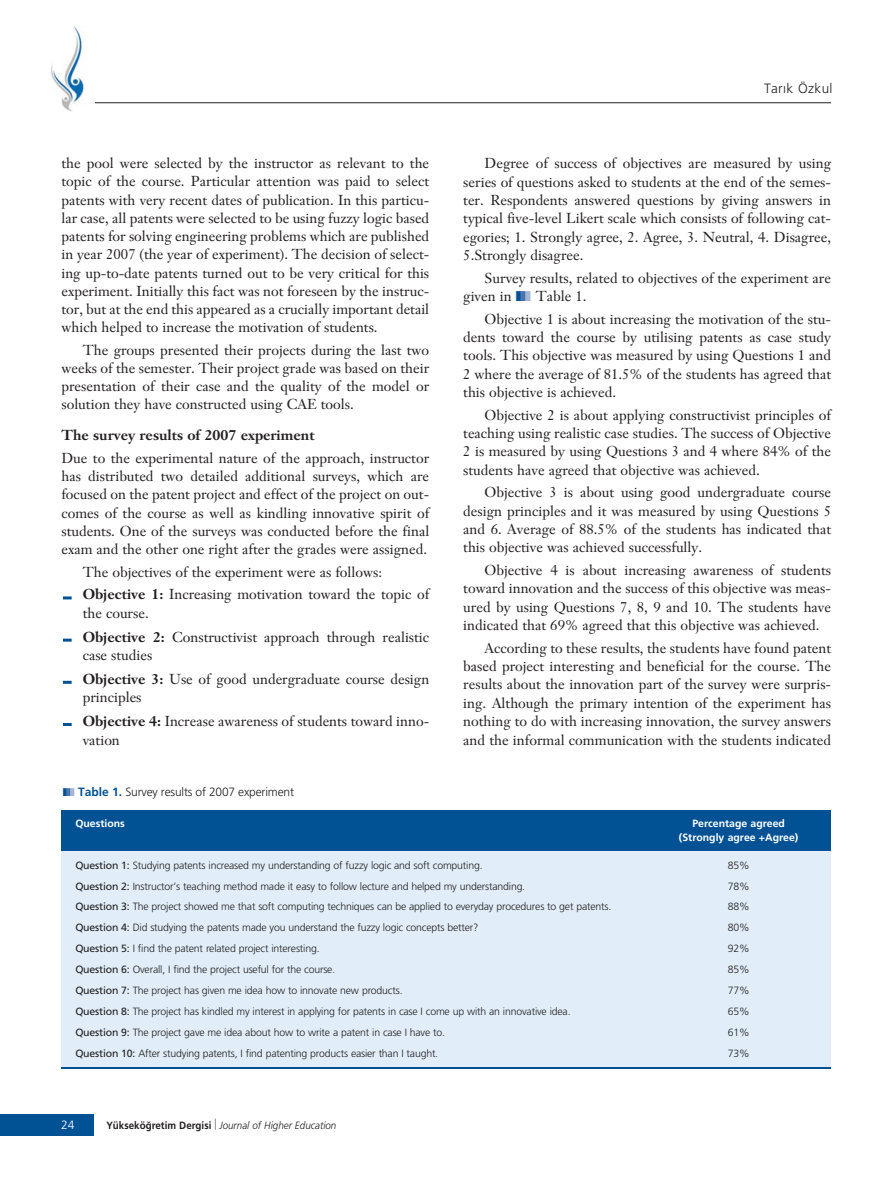
<style>
.page{position:relative;width:893px;height:1191px;background:#fff}
.page>*{position:absolute;margin:0;border:0;box-sizing:border-box;transform-origin:0 0}
.t1{font:14.25px/18.3px "Janson Text";color:#231f20;text-align:justify}
.t2{font:700 14.25px "Janson Text";color:#231f20}
.t3{font:300 13.5px "Frutiger";letter-spacing:.03em;color:#231f20}
.t4{font:300 12px "Frutiger";letter-spacing:-.015em;color:#231f20}
.t5{font:300 12px "Frutiger";color:#fff}
.t6{font:300 10.5px "Frutiger";letter-spacing:-.015em;color:#231f20}
.t7{font:700 10.5px/14.5px "Frutiger";color:#fff;text-align:center}
.t8{font:italic 300 10.5px "Frutiger";color:#231f20;scale:.94 1}
.s1{font-weight:700}
.s2{color:#005295}
.s3{color:#4973ac}
.s4{color:#a4b5d6}
.s5{font-weight:700;color:#005295}
.s6{font-weight:400}
.s7{font-weight:700;font-style:normal}
</style>
<div class="page">
<div style="left:0;top:1114px;width:93px;height:21px;background:#005295"></div>
<img style="left:51px;top:25px;width:34px;height:87px">
<hr style="left:95px;top:102px;width:736px;height:1px;background:#231f20">
<div style="left:84px;top:94px;width:10px;height:10px;background:#fff"></div>
<svg style="left:63px;top:723px;width:9px;height:3px"></svg>
<svg style="left:63px;top:681px;width:9px;height:3px"></svg>
<svg style="left:63px;top:638px;width:9px;height:3px"></svg>
<svg style="left:63px;top:596px;width:9px;height:3px"></svg>
<div style="left:61px;top:833px;width:770px;height:235px;background:#e1eef9"></div>
<div style="left:61px;top:810px;width:770px;height:40px;background:#005295"></div>
<hr style="left:61px;top:1067px;width:770px;height:1px;background:#005295">
<p class="t1" style="left:61px;top:156px;width:369px">the pool were selected by the instructor as relevant to the topic of the course. Particular attention was paid to select patents with very recent dates of publication. In this particu&shy;lar case, all patents were selected to be using fuzzy logic based patents for solving engineering problems which are published in year 2007 (the year of experiment). The decision of select&shy;ing up-to-date patents turned out to be very critical for this experiment. Initially this fact was not foreseen by the instruc&shy;tor, but at the end this appeared as a crucially important detail which helped to increase the motivation of students.</p>
<p class="t1" style="left:61px;top:342px;width:369px;text-indent:21px">The groups presented their projects during the last two weeks of the semester. Their project grade was based on their presentation of their case and the quality of the model or solution they have constructed using CAE tools.</p>
<p class="t2" style="left:61px;top:430px;width:255px">The survey results of 2007 experiment</p>
<p class="t1" style="left:61px;top:450px;width:369px">Due to the experimental nature of the approach, instructor has distributed two detailed additional surveys, which are focused on the patent project and effect of the project on out&shy;comes of the course as well as kindling innovative spirit of students. One of the surveys was conducted before the final exam and the other one right after the grades were assigned.</p>
<p class="t1" style="left:83px;top:562px;width:348px;line-height:22.8px">The objectives of the experiment were as follows:<br><span class="s1">Objective 1:</span> Increasing motivation toward the topic of</p>
<p class="t1" style="left:83px;top:602px;width:348px;line-height:23.7px">the course.<br><span class="s1">Objective 2:</span> Constructivist approach through realistic</p>
<p class="t1" style="left:83px;top:645px;width:348px;line-height:23.7px">case studies<br><span class="s1">Objective 3:</span> Use of good undergraduate course design</p>
<p class="t1" style="left:83px;top:687px;width:348px;line-height:23.7px">principles<br><span class="s1">Objective 4:</span> Increase awareness of students toward inno-</p>
<p class="t1" style="left:83px;top:732px;width:39px">vation</p>
<p class="t3" style="left:764px;top:83px;width:70px">Tar›k Özkul</p>
<p class="t1" style="left:463px;top:156px;width:369px;text-indent:21px">Degree of success of objectives are measured by using series of questions asked to students at the end of the semes&shy;ter. Respondents answered questions by giving answers in typical five-level Likert scale which consists of following cat&shy;egories; 1. Strongly agree, 2. Agree, 3. Neutral, 4. Disagree, 5.Strongly disagree.</p>
<p class="t1" style="left:463px;top:270px;width:369px;text-indent:21px">Survey results, related to objectives of the experiment are given in <span class="s2">❚</span><span class="s3">❚</span><span class="s4">❚</span> Table 1.</p>
<p class="t1" style="left:463px;top:311px;width:369px;text-indent:21px">Objective 1 is about increasing the motivation of the stu&shy;dents toward the course by utilising patents as case study tools. This objective was measured by using Questions 1 and 2 where the average of 81.5% of the students has agreed that this objective is achieved.</p>
<p class="t1" style="left:463px;top:407px;width:369px;text-indent:21px">Objective 2 is about applying constructivist principles of teaching using realistic case studies. The success of Objective 2 is measured by using Questions 3 and 4 where 84% of the students have agreed that objective was achieved.</p>
<p class="t1" style="left:463px;top:485px;width:369px;text-indent:21px">Objective 3 is about using good undergraduate course design principles and it was measured by using Questions 5 and 6. Average of 88.5% of the students has indicated that this objective was achieved successfully.</p>
<p class="t1" style="left:463px;top:562px;width:369px;text-indent:21px">Objective 4 is about increasing awareness of students toward innovation and the success of this objective was meas&shy;ured by using Questions 7, 8, 9 and 10. The students have indicated that 69% agreed that this objective was achieved.</p>
<p class="t1" style="left:463px;top:640px;width:369px;text-indent:21px">According to these results, the students have found patent based project interesting and beneficial for the course. The results about the innovation part of the survey were surpris&shy;ing. Although the primary intention of the experiment has nothing to do with increasing innovation, the survey answers and the informal communication with the students indicated</p>
<p class="t4" style="left:63px;top:787px;width:233px"><span class="s2">❚</span><span class="s3">❚</span><span class="s4">❚</span> <span class="s5">Table 1.</span> Survey results of 2007 experiment</p>
<p class="t7" style="left:75px;top:816px;width:51px">Questions</p>
<p class="t7" style="left:679px;top:816px;width:121px">Percentage agreed (Strongly agree +Agree)</p>
<p class="t6" style="left:75px;top:860px;width:409px"><span class="s6">Question 1:</span> Studying patents increased my understanding of fuzzy logic and soft computing.</p>
<p class="t6" style="left:728px;top:860px;width:23px">85%</p>
<p class="t6" style="left:75px;top:881px;width:451px"><span class="s6">Question 2:</span> Instructor’s teaching method made it easy to follow lecture and helped my understanding.</p>
<p class="t6" style="left:728px;top:881px;width:23px">78%</p>
<p class="t6" style="left:75px;top:902px;width:537px"><span class="s6">Question 3:</span> The project showed me that soft computing techniques can be applied to everyday procedures to get patents.</p>
<p class="t6" style="left:728px;top:902px;width:23px">88%</p>
<p class="t6" style="left:75px;top:923px;width:405px"><span class="s6">Question 4:</span> Did studying the patents made you understand the fuzzy logic concepts better?</p>
<p class="t6" style="left:728px;top:923px;width:23px">80%</p>
<p class="t6" style="left:75px;top:944px;width:246px"><span class="s6">Question 5:</span> I find the patent related project interesting.</p>
<p class="t6" style="left:728px;top:944px;width:23px">92%</p>
<p class="t6" style="left:75px;top:965px;width:261px"><span class="s6">Question 6:</span> Overall, I find the project useful for the course.</p>
<p class="t6" style="left:728px;top:965px;width:23px">85%</p>
<p class="t6" style="left:75px;top:986px;width:329px"><span class="s6">Question 7:</span> The project has given me idea how to innovate new products.</p>
<p class="t6" style="left:728px;top:986px;width:23px">77%</p>
<p class="t6" style="left:75px;top:1007px;width:497px"><span class="s6">Question 8:</span> The project has kindled my interest in applying for patents in case I come up with an innovative idea.</p>
<p class="t6" style="left:728px;top:1007px;width:23px">65%</p>
<p class="t6" style="left:75px;top:1028px;width:371px"><span class="s6">Question 9:</span> The project gave me idea about how to write a patent in case I have to.</p>
<p class="t6" style="left:728px;top:1028px;width:23px">61%</p>
<p class="t6" style="left:75px;top:1049px;width:364px"><span class="s6">Question 10:</span> After studying patents, I find patenting products easier than I taught.</p>
<p class="t6" style="left:728px;top:1049px;width:23px">73%</p>
<p class="t5" style="left:61px;top:1119px;width:15px">24</p>
<p class="t8" style="left:106px;top:1120px;width:246px"><span class="s7">Yüksekö¤retim Dergisi</span> Journal of Higher Education</p>
</div>
